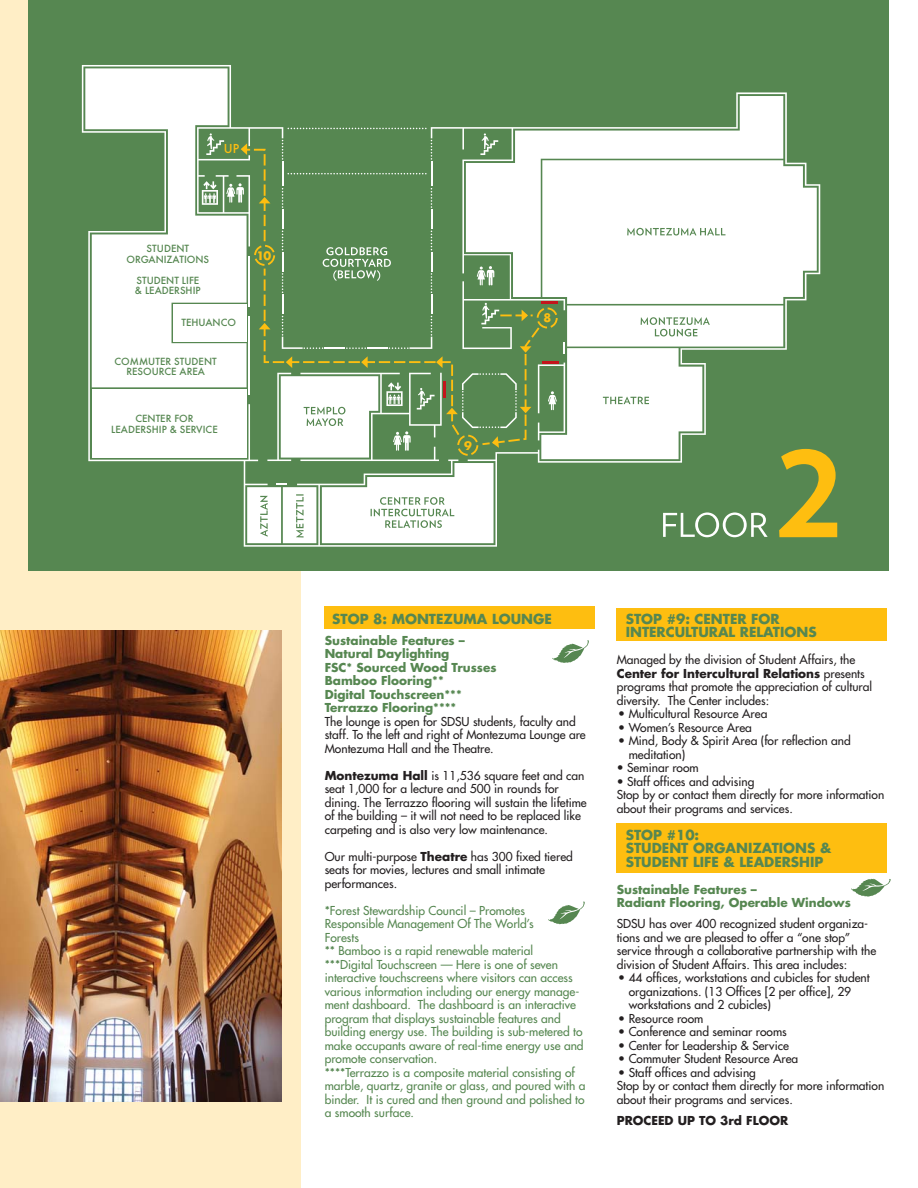
<style>
.page{position:relative;width:918px;height:1188px;background:#fff}
.page>*{position:absolute;margin:0;border:0;box-sizing:border-box;transform-origin:0 0}
.t1{font:700 13.5px/13.5px "Futura";color:#568751}
.t2{font:12px/13.5px "Futura";color:#231f20}
.t3{font:12px/13.5px "Futura";color:#568751}
.t4{font:700 12px/13.5px "Futura";color:#568751}
.t5{font:700 12px "Futura";color:#231f20}
.t6{font:500 12px "Futura";color:#febe10}
.t7{font:700 11.4px "Futura";color:#febe10}
.t8{font:500 9.6px/10.5px "Futura";color:#568751;text-align:center}
.s1{font-weight:700}
</style>
<div class="page">
<div style="left:0;top:0;width:300px;height:1188px;background:#ffeec6"></div>
<div style="left:617px;top:823px;width:270px;height:50px;background:#febe10"></div>
<div style="left:617px;top:608px;width:270px;height:32px;background:#febe10"></div>
<div style="left:325px;top:607px;width:270px;height:22px;background:#febe10"></div>
<svg style="left:552px;top:640px;width:37px;height:23px"></svg>
<div style="left:28px;top:0;width:860px;height:571px;background:#568751"></div>
<svg style="left:82px;top:65px;width:705px;height:482px"></svg>
<svg style="left:466px;top:96px;width:317px;height:32px"></svg>
<svg style="left:85px;top:68px;width:162px;height:319px;fill:#fff"></svg>
<div style="left:92px;top:390px;width:155px;height:68px;background:#fff"></div>
<svg style="left:173px;top:128px;width:664px;height:415px"></svg>
<hr style="left:443px;top:381px;width:3px;height:16px;background:#c4151c">
<hr style="left:543px;top:361px;width:16px;height:3px;background:#c4151c">
<hr style="left:541px;top:301px;width:16px;height:3px;background:#c4151c">
<svg style="left:548px;top:901px;width:37px;height:23px"></svg>
<img style="left:0;top:630px;width:281px;height:471px">
<svg style="left:851px;top:879px;width:40px;height:18px"></svg>
<p class="t6" style="left:224px;top:142px;width:17px">UP</p>
<p class="t8" style="left:127px;top:244px;width:84px">STUDENT<br>ORGANIZATIONS</p>
<p class="t8" style="left:135px;top:275px;width:67px;text-align:left">STUDENT LIFE &amp; LEADERSHIP</p>
<p class="t8" style="left:181px;top:318px;width:56px">TEHUANCO</p>
<p class="t8" style="left:115px;top:356px;width:104px">COMMUTER STUDENT<br>RESOURCE AREA</p>
<p class="t8" style="left:111px;top:413px;width:108px">CENTER FOR<br>LEADERSHIP &amp; SERVICE</p>
<p class="t7" style="left:256px;top:250px;width:16px">10</p>
<p class="t7" style="left:464px;top:440px;width:9px">9</p>
<p class="t7" style="left:544px;top:313px;width:9px">8</p>
<p class="t1" style="left:332px;top:613px;width:221px">STOP 8: MONTEZUMA LOUNGE</p>
<p class="t4" style="left:325px;top:634px;width:173px">Sustainable Features –<br>Natural Daylighting<br>FSC* Sourced Wood Trusses<br>Bamboo Flooring**<br>Digital Touchscreen***<br>Terrazzo Flooring****</p>
<p class="t2" style="left:325px;top:715px;width:263px">The lounge is open for SDSU students, faculty and staff. To the left and right of Montezuma Lounge are<br>Montezuma Hall and the Theatre.</p>
<p class="t2" style="left:325px;top:769px;width:264px"><span class="s1">Montezuma Hall</span> is 11,536 square feet and can seat 1,000 for a lecture and 500 in rounds for dining. The Terrazzo flooring will sustain the lifetime of the building – it will not need to be replaced like carpeting and is also very low maintenance.</p>
<p class="t2" style="left:325px;top:850px;width:250px">Our multi-purpose <span class="s1">Theatre</span> has 300 fixed tiered seats for movies, lectures and small intimate performances.</p>
<p class="t3" style="left:325px;top:904px;width:262px">*Forest Stewardship Council – Promotes Responsible Management Of The World’s<br>Forests<br>** Bamboo is a rapid renewable material<br>***Digital Touchscreen — Here is one of seven interactive touchscreens where visitors can access various information including our energy manage&shy;ment dashboard. The dashboard is an interactive program that displays sustainable features and building energy use. The building is sub-metered to make occupants aware of real-time energy use and promote conservation.<br>****Terrazzo is a composite material consisting of marble, quartz, granite or glass, and poured with a binder. It is cured and then ground and polished to a smooth surface.</p>
<p class="t1" style="left:626px;top:613px;width:192px">STOP #9: CENTER FOR<br>INTERCULTURAL RELATIONS</p>
<p class="t2" style="left:617px;top:654px;width:257px">Managed by the division of Student Affairs, the <span class="s1">Center for Intercultural Relations</span> presents programs that promote the appreciation of cultural diversity. The Center includes:</p>
<p class="t2" style="left:618px;top:708px;width:151px">• Multicultural Resource Area</p>
<p class="t2" style="left:618px;top:721px;width:135px">• Women’s Resource Area</p>
<p class="t2" style="left:629px;top:735px;width:223px;text-indent:-10px">• Mind, Body &amp; Spirit Area (for reflection and meditation)</p>
<p class="t2" style="left:617px;top:762px;width:83px">• Seminar room</p>
<p class="t2" style="left:617px;top:775px;width:269px">• Staff offices and advising<br>Stop by or contact them directly for more information about their programs and services.</p>
<p class="t1" style="left:626px;top:829px;width:207px">STOP #10:<br>STUDENT ORGANIZATIONS &amp;<br>STUDENT LIFE &amp; LEADERSHIP</p>
<p class="t4" style="left:617px;top:883px;width:236px">Sustainable Features –<br>Radiant Flooring, Operable Windows</p>
<p class="t2" style="left:617px;top:918px;width:261px">SDSU has over 400 recognized student organiza&shy;tions and we are pleased to offer a “one stop” service through a collaborative partnership with the division of Student Affairs. This area includes:</p>
<p class="t2" style="left:629px;top:972px;width:242px;text-indent:-10px">• 44 offices, workstations and cubicles for student organizations. (13 Offices [2 per office], 29 workstations and 2 cubicles)</p>
<p class="t2" style="left:618px;top:1012px;width:87px">• Resource room</p>
<p class="t2" style="left:618px;top:1026px;width:170px">• Conference and seminar rooms</p>
<p class="t2" style="left:618px;top:1039px;width:172px">• Center for Leadership &amp; Service</p>
<p class="t2" style="left:618px;top:1053px;width:182px">• Commuter Student Resource Area</p>
<p class="t2" style="left:617px;top:1066px;width:269px">• Staff offices and advising<br>Stop by or contact them directly for more information about their programs and services.</p>
<p class="t5" style="left:617px;top:1115px;width:173px">PROCEED UP TO 3rd FLOOR</p>
</div>
